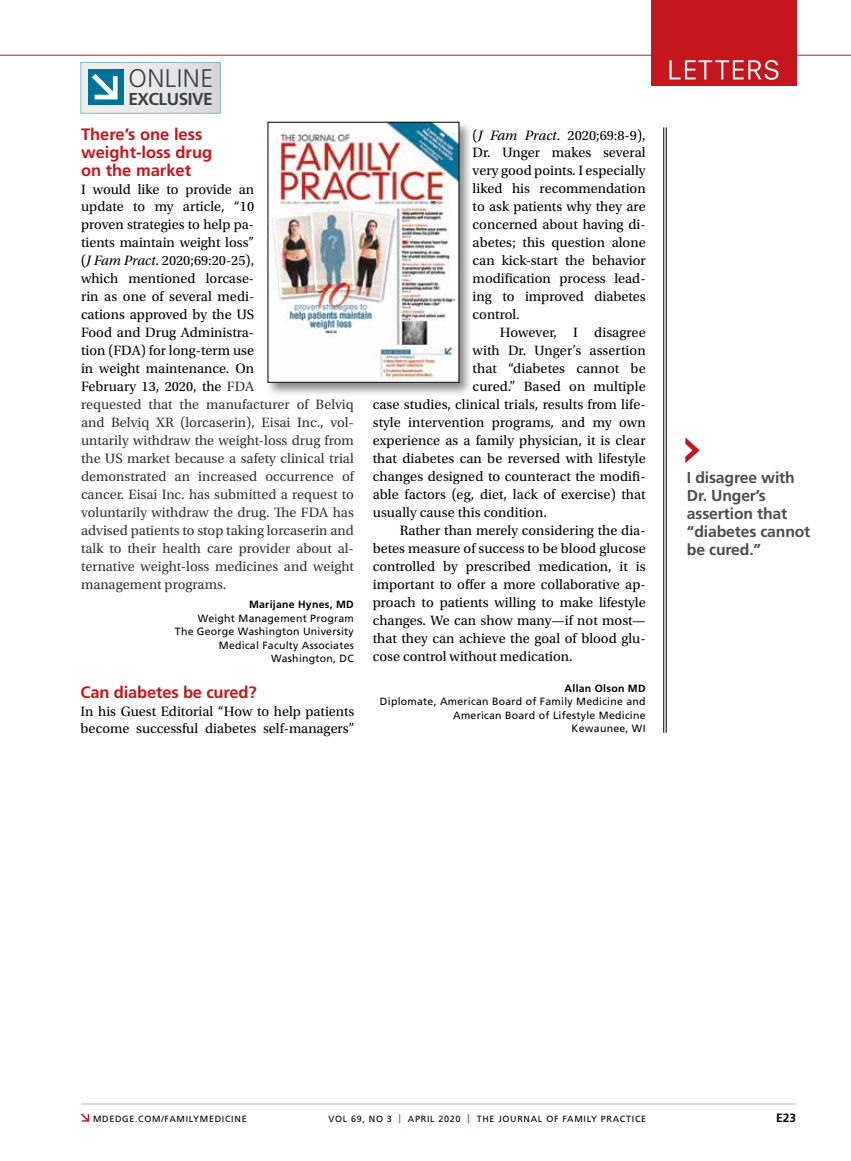
<style>
.page{position:relative;width:851px;height:1161px;background:#fff}
.page>*{position:absolute;margin:0;border:0;box-sizing:border-box;transform-origin:0 0}
.t1{font:300 25.5px "Frutiger LT Std";letter-spacing:.02em;color:#414042}
.t2{font:700 17.25px "Frutiger LT Std";letter-spacing:-.03em;color:#414042}
.t3{font:700 16.5px/18px "Frutiger LT Std";color:#c4161c}
.t4{font:700 15.75px/18px "Frutiger LT Std";letter-spacing:-.01em;color:#4d4d4f}
.t5{font:14.25px/18px "Utopia Std";color:#000}
.t6{font:14.25px/18px "Utopia Std";color:#333}
.t7{font:700 12px "Frutiger LT Std";color:#000}
.t8{font:10.5px/13.5px "Frutiger LT Std";letter-spacing:.025em;color:#000;text-align:right}
.t9{font:700 10.5px "Frutiger LT Std";letter-spacing:.025em;color:#000}
.t10{font:9px "Frutiger LT Std";letter-spacing:.075em;color:#000}
.s1{color:#000}
.s2{font-style:italic;color:#000}
.s3{font-style:italic}
.s4{color:#c4161c}
</style>
<div class="page">
<hr style="left:0;top:55px;width:850px;height:1px;background:#c4161c">
<svg style="left:81px;top:1114px;width:8px;height:8px"></svg>
<hr style="left:81px;top:1104px;width:715px;height:1px;background:#bcbec0">
<div style="left:651px;top:0;width:145px;height:86px;background:#c4161c"></div>
<svg style="left:669px;top:60px;width:109px;height:20px"></svg>
<svg style="left:685px;top:437px;width:14px;height:26px"></svg>
<hr style="left:666px;top:127px;width:1px;height:606px;background:#000">
<hr style="left:663px;top:127px;width:1px;height:606px;background:#000">
<div style="left:266px;top:120px;width:207px;height:277px;background:#000;opacity:.45"></div>
<img style="left:270px;top:124px;width:187px;height:257px">
<div style="left:81px;top:63px;width:139px;height:50px;background:linear-gradient(to right,#ecf0f1,#dbdbdd)"></div>
<div style="left:88px;top:69px;width:35px;height:36px;background:#007296"></div>
<svg style="left:92px;top:74px;width:26px;height:25px"></svg>
<h1 class="t1" style="left:128px;top:64px;width:86px">ONLINE</h1>
<p class="t2" style="left:128px;top:89px;width:86px">EXCLUSIVE</p>
<p class="t3" style="left:81px;top:125px;width:133px">There’s one less weight-loss drug on the market</p>
<p class="t6" style="left:81px;top:180px;width:274px"><span class="s1">I would like to provide an<br>update to my article, “10<br>proven strategies to help pa-<br>tients maintain weight loss”<br>(</span><span class="s2">J Fam Pract</span><span class="s1">. 2020;69:20-25),<br>which mentioned lorcase-<br>rin as one of several medi-<br>cations approved by the US<br>Food and Drug Administra-<br>tion (FDA) for long-term use<br>in weight maintenance. On<br>February 13, 2020, the</span> FDA<br>requested that the manufacturer of Belviq and Belviq XR (lorcaserin), Eisai Inc., vol&shy;untarily withdraw the weight-loss drug from the US market because a safety clinical trial demonstrated an increased occurrence of cancer. Eisai Inc. has submitted a request to voluntarily withdraw the drug. The FDA has advised patients to stop taking lorcaserin and talk to their health care provider about al&shy;ternative weight-loss medicines and weight management programs.</p>
<p class="t9" style="left:249px;top:598px;width:106px">Marijane Hynes, MD</p>
<p class="t8" style="left:175px;top:611px;width:180px">Weight Management Program<br>The George Washington University<br>Medical Faculty Associates<br>Washington, DC</p>
<p class="t3" style="left:81px;top:683px;width:177px">Can diabetes be cured?</p>
<p class="t5" style="left:81px;top:702px;width:275px">In his Guest Editorial “How to help patients become successful diabetes self-managers”</p>
<p class="t5" style="left:472px;top:126px;width:174px;text-align:justify">(<span class="s3">J Fam Pract</span>. 2020;69:8-9), Dr. Unger makes several very good points. I especially liked his recommendation to ask patients why they are concerned about having di&shy;abetes; this question alone can kick-start the behavior modification process lead&shy;ing to improved diabetes control.</p>
<p class="t5" style="left:499px;top:324px;width:147px">However, I disagree</p>
<p class="t5" style="left:472px;top:342px;width:174px">with Dr. Unger’s assertion</p>
<p class="t5" style="left:472px;top:360px;width:174px">that “diabetes cannot be</p>
<p class="t5" style="left:472px;top:378px;width:174px">cured.” Based on multiple</p>
<p class="t5" style="left:373px;top:396px;width:274px">case studies, clinical trials, results from life-</p>
<p class="t5" style="left:373px;top:414px;width:274px">style intervention programs, and my own</p>
<p class="t5" style="left:373px;top:432px;width:274px">experience as a family physician, it is clear</p>
<p class="t5" style="left:373px;top:450px;width:274px">that diabetes can be reversed with lifestyle</p>
<p class="t5" style="left:373px;top:468px;width:274px">changes designed to counteract the modifi-</p>
<p class="t5" style="left:373px;top:486px;width:274px">able factors (eg, diet, lack of exercise) that</p>
<p class="t5" style="left:373px;top:504px;width:176px">usually cause this condition.</p>
<p class="t5" style="left:400px;top:522px;width:247px">Rather than merely considering the dia-</p>
<p class="t5" style="left:373px;top:540px;width:274px">betes measure of success to be blood glucose</p>
<p class="t5" style="left:373px;top:558px;width:274px">controlled by prescribed medication, it is</p>
<p class="t5" style="left:373px;top:576px;width:274px">important to offer a more collaborative ap-</p>
<p class="t5" style="left:373px;top:594px;width:274px">proach to patients willing to make lifestyle</p>
<p class="t5" style="left:373px;top:612px;width:274px">changes. We can show many—if not most—</p>
<p class="t5" style="left:373px;top:630px;width:274px">that they can achieve the goal of blood glu-</p>
<p class="t5" style="left:373px;top:648px;width:201px">cose control without medication.</p>
<p class="t9" style="left:564px;top:682px;width:82px">Allan Olson MD</p>
<p class="t8" style="left:380px;top:695px;width:267px">Diplomate, American Board of Family Medicine and<br>American Board of Lifestyle Medicine<br>Kewaunee, WI</p>
<p class="t4" style="left:687px;top:468px;width:125px">I disagree with<br>Dr. Unger’s assertion that “diabetes cannot be cured.”</p>
<p class="t10" style="left:93px;top:1113px;width:155px">MDEDGE.COM/FAMILYMEDICINE</p>
<p class="t10" style="left:328px;top:1113px;width:319px">VOL 69, NO 3 <span class="s4">|</span> APRIL 2020 <span class="s4">|</span> THE JOURNAL OF FAMILY PRACTICE</p>
<p class="t7" style="left:776px;top:1111px;width:22px">E23</p>
</div>
